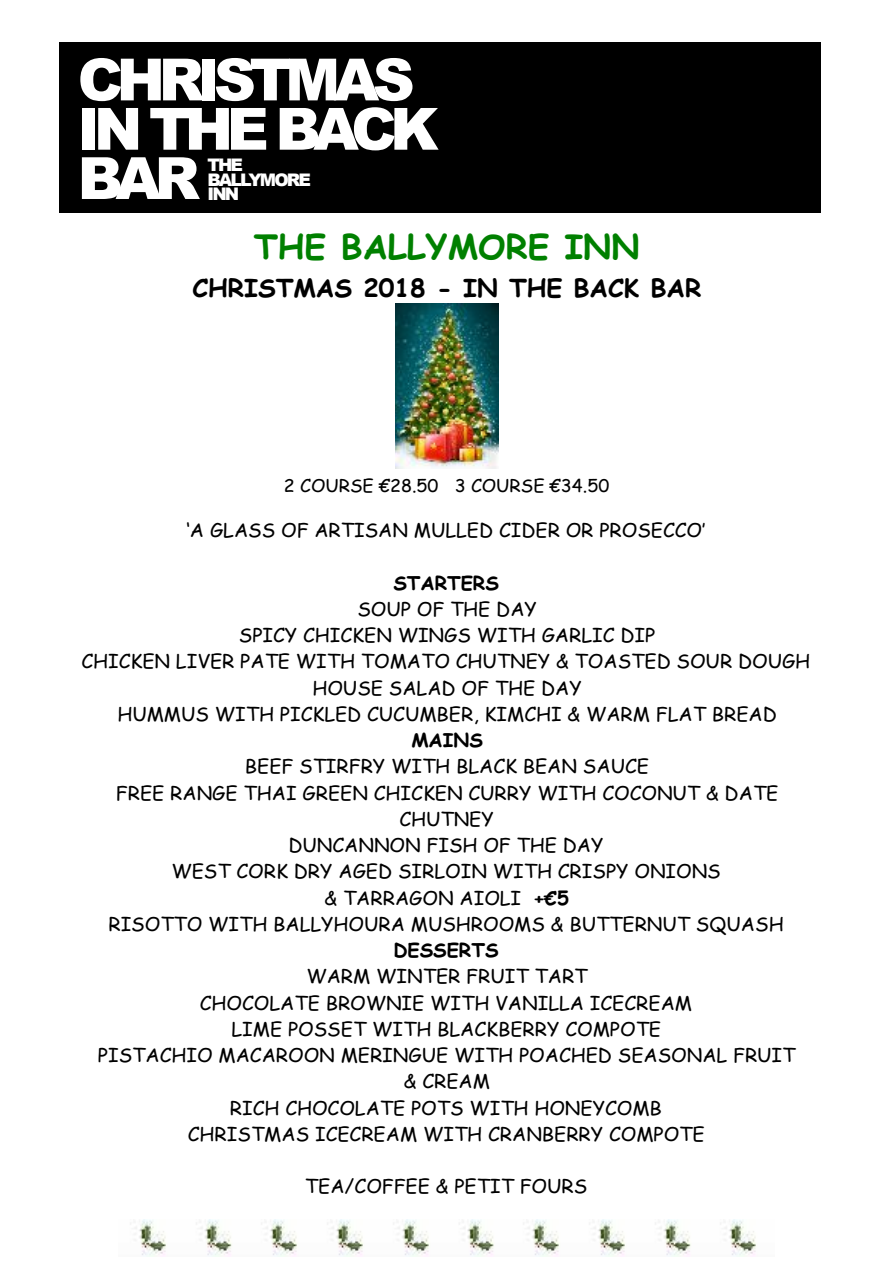
<style>
.page{position:relative;width:893px;height:1263px;background:#fff}
.page>*{position:absolute;margin:0;border:0;box-sizing:border-box;transform-origin:0 0}
.t1{font:900 58.2px/49.3px "Arial";letter-spacing:-.11em;color:#fff}
.t2{font:700 33.45px "Comic Sans MS";color:#008000}
.t3{font:700 24.75px "Comic Sans MS";color:#000}
.t4{font:18.9px/26.2px "Comic Sans MS";color:#000;text-align:center}
.t5{font:700 18.9px "Comic Sans MS";color:#000}
.t6{font:17.55px "Comic Sans MS";color:#000}
.t7{font:900 17.4px/14.9px "Arial";letter-spacing:-.11em;color:#fff}
.s1{font-weight:700}
</style>
<div class="page">
<div style="left:59px;top:43px;width:762px;height:170px;background:#000"></div>
<img style="left:395px;top:304px;width:103px;height:165px">
<img style="left:130px;top:1219px;width:626px;height:37px">
<h1 class="t1" style="left:78px;top:53px;width:362px">CHRISTMAS<br>IN THE BACK<br>BAR</h1>
<p class="t7" style="left:207px;top:157px;width:105px">THE<br>BALLYMORE<br>INN</p>
<h2 class="t2" style="left:254px;top:222px;width:387px">THE BALLYMORE INN</h2>
<h3 class="t3" style="left:192px;top:269px;width:511px">CHRISTMAS 2018 - IN THE BACK BAR</h3>
<p class="t6" style="left:284px;top:473px;width:327px">2 COURSE €28.50 3 COURSE €34.50</p>
<p class="t4" style="left:186px;top:517px;width:521px">‘A GLASS OF ARTISAN MULLED CIDER OR PROSECCO’</p>
<p class="t5" style="left:393px;top:569px;width:107px">STARTERS</p>
<p class="t4" style="left:81px;top:595px;width:730px">SOUP OF THE DAY<br>SPICY CHICKEN WINGS WITH GARLIC DIP<br>CHICKEN LIVER PATE WITH TOMATO CHUTNEY &amp; TOASTED SOUR DOUGH HOUSE SALAD OF THE DAY<br>HUMMUS WITH PICKLED CUCUMBER, KIMCHI &amp; WARM FLAT BREAD</p>
<p class="t5" style="left:411px;top:726px;width:73px">MAINS</p>
<p class="t4" style="left:108px;top:753px;width:677px">BEEF STIRFRY WITH BLACK BEAN SAUCE<br>FREE RANGE THAI GREEN CHICKEN CURRY WITH COCONUT &amp; DATE CHUTNEY<br>DUNCANNON FISH OF THE DAY<br>WEST CORK DRY AGED SIRLOIN WITH CRISPY ONIONS<br>&amp; TARRAGON AIOLI <span class="s1">+€5<br></span>RISOTTO WITH BALLYHOURA MUSHROOMS &amp; BUTTERNUT SQUASH</p>
<p class="t5" style="left:393px;top:936px;width:107px">DESSERTS</p>
<p class="t4" style="left:98px;top:963px;width:699px">WARM WINTER FRUIT TART<br>CHOCOLATE BROWNIE WITH VANILLA ICECREAM<br>LIME POSSET WITH BLACKBERRY COMPOTE<br>PISTACHIO MACAROON MERINGUE WITH POACHED SEASONAL FRUIT &amp; CREAM<br>RICH CHOCOLATE POTS WITH HONEYCOMB<br>CHRISTMAS ICECREAM WITH CRANBERRY COMPOTE</p>
<p class="t4" style="left:305px;top:1172px;width:284px">TEA/COFFEE &amp; PETIT FOURS</p>
</div>
